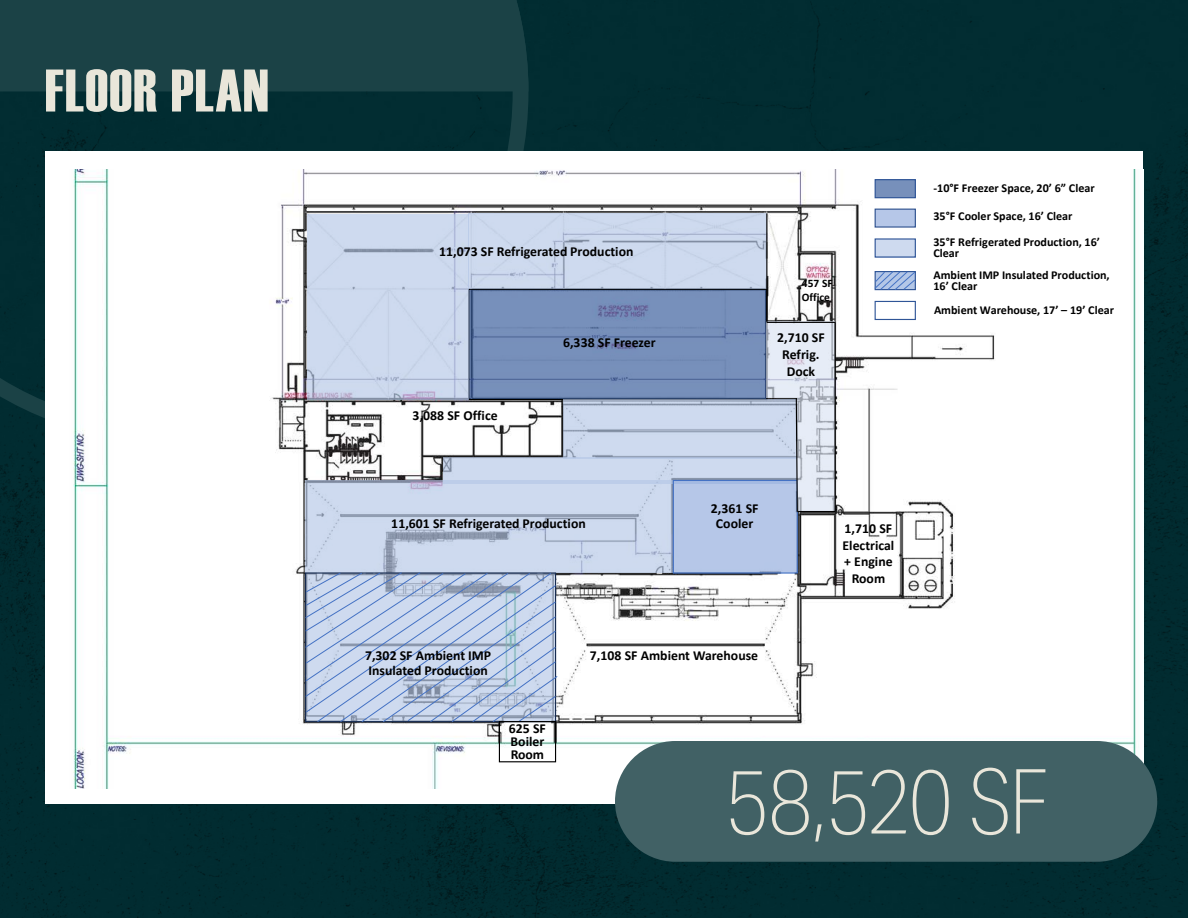
<style>
.page{position:relative;width:1188px;height:918px;background:#012c31}
.page>*{position:absolute;margin:0;border:0;box-sizing:border-box;transform-origin:0 0}
.t1{font:100 90px "Aktiv Grotesk Cd";letter-spacing:-.025em;color:#e9e6da}
.t2{font:60px "Haettenschweiler";letter-spacing:.02em;color:#e9e6da}
.t3{font:700 13.8px/16.5px "Calibri";color:#000;text-align:center}
.t4{font:700 12.15px/25.5px "Calibri";letter-spacing:-.005em;color:#000}
.t5{font:700 11.4px/13.8px "Calibri";color:#000}
</style>
<div class="page">
<svg style="left:0;top:0;width:528px;height:444px;background:#10383d"></svg>
<div style="left:45px;top:152px;width:1098px;height:652px;background:#fff"></div>
<img style="left:73px;top:170px;width:1070px;height:619px">
<div style="left:469px;top:289px;width:298px;height:111px;background:#2f5597;opacity:.65"></div>
<div style="left:468px;top:289px;width:299px;height:111px;border:1px solid #000"></div>
<div style="left:875px;top:180px;width:40px;height:18px;background:#7790bb"></div>
<div style="left:875px;top:179px;width:41px;height:19px;border:1px solid #2f5597"></div>
<div style="left:875px;top:209px;width:40px;height:18px;background:#b6c7e8"></div>
<div style="left:875px;top:209px;width:41px;height:19px;border:1px solid #2f528f"></div>
<div style="left:307px;top:214px;width:162px;height:186px;background:#b4c7e7;opacity:.65"></div>
<div style="left:469px;top:213px;width:298px;height:76px;background:#b4c7e7;opacity:.65"></div>
<div style="left:563px;top:400px;width:233px;height:59px;background:#b4c7e7;opacity:.65"></div>
<div style="left:875px;top:239px;width:40px;height:18px;background:#cedaef"></div>
<div style="left:875px;top:238px;width:41px;height:20px;border:1px solid #2f5597"></div>
<div style="left:306px;top:480px;width:367px;height:93px;background:#b4c7e7;opacity:.65"></div>
<div style="left:443px;top:458px;width:354px;height:26px;background:#b4c7e7;opacity:.65"></div>
<div style="left:673px;top:480px;width:124px;height:93px;background:#b6c7e8"></div>
<div style="left:673px;top:480px;width:125px;height:94px;border:1px solid #4472c4"></div>
<div style="left:767px;top:322px;width:68px;height:76px;background:#dae3f3;opacity:.65"></div>
<div style="left:797px;top:398px;width:38px;height:114px;background:#dae3f3;opacity:.65"></div>
<svg style="left:305px;top:572px;width:253px;height:151px;background:#b6c5df"></svg>
<div style="left:499px;top:721px;width:57px;height:41px;border:1px solid #000"></div>
<svg style="left:795px;top:397px;width:3px;height:116px"></svg>
<hr style="left:766px;top:213px;width:1px;height:109px;background:#000">
<hr style="left:835px;top:322px;width:1px;height:190px;background:#000">
<hr style="left:767px;top:322px;width:68px;height:1px;background:#000">
<hr style="left:797px;top:511px;width:38px;height:1px;background:#000">
<div style="left:875px;top:301px;width:41px;height:19px;border:1px solid #2f5597"></div>
<svg style="left:874px;top:271px;width:42px;height:19px"></svg>
<div style="left:615px;top:741px;width:542px;height:121px;background:#416165;border-radius:60px"></div>
<p class="t2" style="left:45px;top:50px;width:225px">FLOOR PLAN</p>
<p class="t3" style="left:439px;top:243px;width:196px">11,073 SF Refrigerated Production</p>
<p class="t3" style="left:413px;top:407px;width:87px">3,088 SF Office</p>
<p class="t3" style="left:563px;top:334px;width:94px">6,338 SF Freezer</p>
<p class="t5" style="left:802px;top:277px;width:32px">457 SF<br>Office</p>
<p class="t3" style="left:777px;top:328px;width:49px;line-height:17.2px">2,710 SF<br>Refrig.<br>Dock</p>
<p class="t3" style="left:391px;top:515px;width:196px">11,601 SF Refrigerated Production</p>
<p class="t3" style="left:711px;top:501px;width:49px;line-height:14.9px">2,361 SF<br>Cooler</p>
<p class="t3" style="left:365px;top:647px;width:128px">7,302 SF Ambient IMP</p>
<p class="t3" style="left:590px;top:647px;width:170px">7,108 SF Ambient Warehouse</p>
<p class="t3" style="left:368px;top:662px;width:121px">Insulated Production</p>
<p class="t3" style="left:509px;top:721px;width:38px;line-height:13.2px;text-align:justify">625 SF Boiler Room</p>
<p class="t3" style="left:843px;top:520px;width:53px">1,710 SF<br>Electrical + Engine<br>Room</p>
<p class="t4" style="left:933px;top:175px;width:163px">-10°F Freezer Space, 20’ 6” Clear</p>
<p class="t4" style="left:933px;top:203px;width:168px">35°F Cooler Space, 16’ Clear<br>35°F Refrigerated Production, 16’</p>
<p class="t4" style="left:933px;top:240px;width:27px">Clear</p>
<p class="t4" style="left:933px;top:269px;width:178px;line-height:11.4px">Ambient IMP Insulated Production,<br>16’ Clear</p>
<p class="t4" style="left:934px;top:297px;width:181px">Ambient Warehouse, 17’ – 19’ Clear</p>
<p class="t1" style="left:724px;top:750px;width:325px">58,520 SF</p>
</div>
